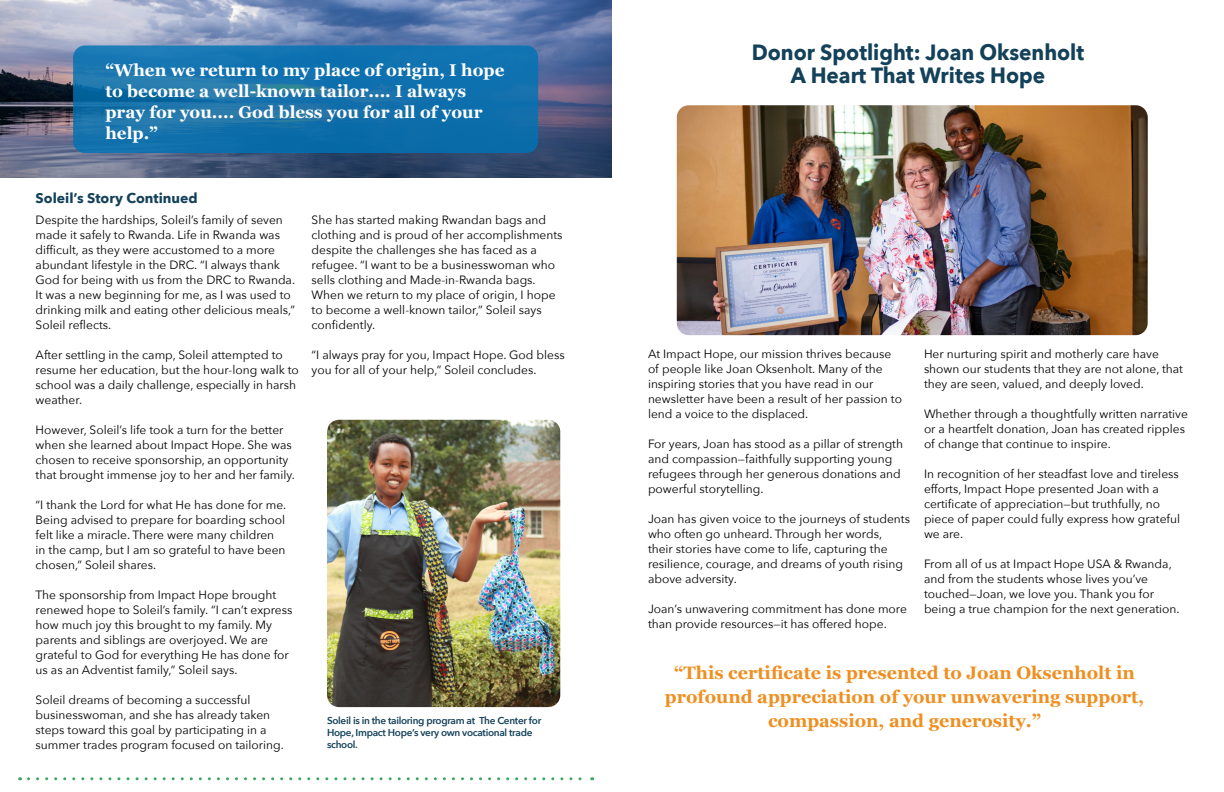
<style>
.page{position:relative;width:1224px;height:792px;background:#fff}
.page>*{position:absolute;margin:0;border:0;box-sizing:border-box;transform-origin:0 0}
.t1{font:700 22px/23px "Avenir Next";color:#14415a;text-align:center;scale:.94 1}
.t2{font:700 18px/24px "Georgia";color:#ef8f21;text-align:center}
.t3{font:700 17px/21px "Georgia";color:#fff}
.t4{font:700 14px "Avenir Next";color:#14415a}
.t5{font:12px/15px "Avenir Next";color:#000}
.t6{font:600 10px/12px "Avenir Next";letter-spacing:-.03em;color:#14415a}
</style>
<div class="page">
<svg style="left:29px;top:777px;width:564px;height:3px"></svg>
<img style="left:677px;top:105px;width:471px;height:230px">
<img style="left:0;top:0;width:612px;height:178px">
<svg style="left:73px;top:45px;width:465px;height:108px;background:#1472ac"></svg>
<img style="left:327px;top:420px;width:233px;height:287px">
<h3 class="t3" style="left:105px;top:59px;width:401px">“When we return to my place of origin, I hope to become a well-known tailor.... I always pray for you.... God bless you for all of your help.”</h3>
<p class="t4" style="left:36px;top:186px;width:163px">Soleil’s Story Continued</p>
<p class="t5" style="left:36px;top:212px;width:261px">Despite the hardships, Soleil’s family of seven made it safely to Rwanda. Life in Rwanda was difficult, as they were accustomed to a more abundant lifestyle in the DRC. “I always thank God for being with us from the DRC to Rwanda.<br>It was a new beginning for me, as I was used to drinking milk and eating other delicious meals,” Soleil reflects.</p>
<p class="t5" style="left:36px;top:347px;width:265px">After settling in the camp, Soleil attempted to resume her education, but the hour-long walk to school was a daily challenge, especially in harsh weather.</p>
<p class="t5" style="left:36px;top:422px;width:261px">However, Soleil’s life took a turn for the better when she learned about Impact Hope. She was chosen to receive sponsorship, an opportunity that brought immense joy to her and her family.</p>
<p class="t5" style="left:36px;top:497px;width:252px">“I thank the Lord for what He has done for me.<br>Being advised to prepare for boarding school felt like a miracle. There were many children in the camp, but I am so grateful to have been chosen,” Soleil shares.</p>
<p class="t5" style="left:36px;top:587px;width:258px">The sponsorship from Impact Hope brought renewed hope to Soleil’s family. “I can’t express how much joy this brought to my family. My parents and siblings are overjoyed. We are grateful to God for everything He has done for us as an Adventist family,” Soleil says.</p>
<p class="t5" style="left:36px;top:692px;width:250px">Soleil dreams of becoming a successful businesswoman, and she has already taken steps toward this goal by participating in a summer trades program focused on tailoring.</p>
<p class="t5" style="left:312px;top:212px;width:252px">She has started making Rwandan bags and clothing and is proud of her accomplishments despite the challenges she has faced as a refugee. “I want to be a businesswoman who sells clothing and Made-in-Rwanda bags.<br>When we return to my place of origin, I hope to become a well-known tailor,” Soleil says confidently.</p>
<p class="t5" style="left:312px;top:347px;width:255px">“I always pray for you, Impact Hope. God bless you for all of your help,” Soleil concludes.</p>
<p class="t6" style="left:327px;top:714px;width:216px">Soleil is in the tailoring program at The Center for<br>Hope, Impact Hope’s very own vocational trade school.</p>
<h1 class="t1" style="left:752px;top:41px;width:355px">Donor Spotlight: Joan Oksenholt<br>A Heart That Writes Hope</h1>
<p class="t5" style="left:648px;top:346px;width:256px">At Impact Hope, our mission thrives because of people like Joan Oksenholt. Many of the inspiring stories that you have read in our newsletter have been a result of her passion to lend a voice to the displaced.</p>
<p class="t5" style="left:648px;top:436px;width:257px">For years, Joan has stood as a pillar of strength and compassion—faithfully supporting young refugees through her generous donations and powerful storytelling.</p>
<p class="t5" style="left:648px;top:511px;width:264px">Joan has given voice to the journeys of students who often go unheard. Through her words, their stories have come to life, capturing the resilience, courage, and dreams of youth rising above adversity.</p>
<p class="t5" style="left:648px;top:601px;width:260px">Joan’s unwavering commitment has done more than provide resources—it has offered hope.</p>
<p class="t5" style="left:924px;top:346px;width:261px">Her nurturing spirit and motherly care have shown our students that they are not alone, that they are seen, valued, and deeply loved.</p>
<p class="t5" style="left:924px;top:406px;width:265px">Whether through a thoughtfully written narrative or a heartfelt donation, Joan has created ripples of change that continue to inspire.</p>
<p class="t5" style="left:924px;top:466px;width:258px">In recognition of her steadfast love and tireless efforts, Impact Hope presented Joan with a certificate of appreciation—but truthfully, no piece of paper could fully express how grateful we are.</p>
<p class="t5" style="left:924px;top:556px;width:257px">From all of us at Impact Hope USA &amp; Rwanda, and from the students whose lives you’ve touched—Joan, we love you. Thank you for being a true champion for the next generation.</p>
<h2 class="t2" style="left:665px;top:660px;width:481px">“This certificate is presented to Joan Oksenholt in profound appreciation of your unwavering support, compassion, and generosity.”</h2>
</div>
